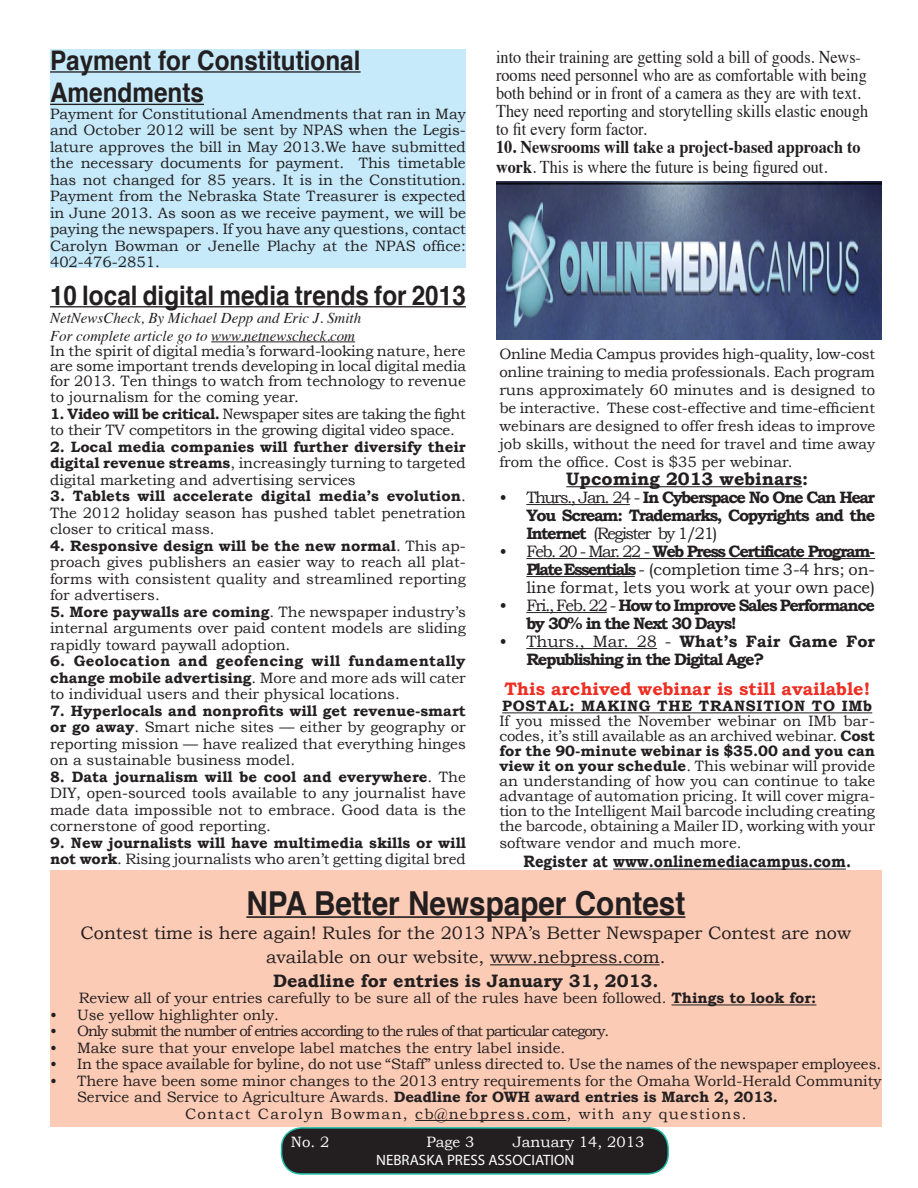
<style>
.page{position:relative;width:918px;height:1188px;background:#fff}
.page>*{position:absolute;margin:0;border:0;box-sizing:border-box;transform-origin:0 0}
.Bulletin_Header{font:700 33px "Helvetica";color:#231f20;scale:.9 1}
.Bulletin_Header-2{font:700 27px "Helvetica";color:#231f20;scale:.9 1}
.t1{font:18px/18px "Times";color:#231f20;scale:.9 1}
.Bulletin_Body{font:18px/24px "Bookman Old Style";color:#231f20;text-align:center}
.t2{font:700 18px/19.5px "Times";color:#231f20;scale:.9 1}
.Bulletin_Body-2{font:700 18px "Bookman Old Style";color:#231f20}
.Bulletin_Body-3{font:700 18px "Bookman Old Style";color:#ee2e22}
.Bulletin_Body-4{font:700 16.5px/18px "Bookman Old Style";letter-spacing:-.08em;color:#231f20}
.Bulletin_Body-5{font:16.5px/18px "Bookman Old Style";color:#231f20;text-align:justify}
.Bulletin_Body-6{font:700 16.5px "Bookman Old Style";color:#231f20;scale:.9 1}
.Bulletin_Body-7{font:15px/16.5px "Bookman Old Style";color:#231f20;text-align:justify}
.Bulletin_Body-8{font:15px/16.5px "Bookman Old Style";letter-spacing:-.02em;color:#231f20}
.Bulletin_Body-9{font:700 15px/16.5px "Bookman Old Style";color:#231f20}
.t3{font:italic 15px "Times";color:#231f20}
.Bulletin_Body-10{font:15px "Bookman Old Style";letter-spacing:-.07em;color:#231f20}
.Bulletin_Body-11{font:15px "Bookman Old Style";letter-spacing:.09em;color:#231f20}
.Bulletin_Body-12{font:700 15px "Bookman Old Style";letter-spacing:.05em;color:#231f20}
.t4{font:15px "Myriad Pro";color:#fff}
.Bulletin_Body-13{font:15px "Bookman Old Style";color:#fff}
.s1{font-weight:400}
.s2{font-weight:700}
</style>
<div class="page">
<div style="left:50px;top:50px;width:416px;height:218px;background:#c6eafa"></div>
<hr style="left:50px;top:71px;width:311px;height:2px;background:#231f20">
<hr style="left:50px;top:104px;width:154px;height:1px;background:#231f20">
<div style="left:282px;top:1128px;width:386px;height:46px;background:#231f20;border-radius:20px"></div>
<div style="left:281px;top:1127px;width:388px;height:48px;border:2px solid #1fbba3;border-radius:20px"></div>
<hr style="left:50px;top:306px;width:416px;height:1px;background:#231f20">
<hr style="left:211px;top:342px;width:144px;height:1px;background:#231f20">
<hr style="left:566px;top:486px;width:236px;height:1px;background:#231f20">
<hr style="left:526px;top:504px;width:104px;height:1px;background:#231f20">
<hr style="left:526px;top:558px;width:349px;height:1px;background:#231f20">
<hr style="left:526px;top:576px;width:109px;height:1px;background:#231f20">
<hr style="left:526px;top:612px;width:81px;height:1px;background:#231f20">
<hr style="left:526px;top:648px;width:131px;height:1px;background:#231f20">
<hr style="left:502px;top:712px;width:370px;height:1px;background:#231f20">
<hr style="left:613px;top:869px;width:233px;height:1px;background:#231f20">
<img style="left:496px;top:181px;width:386px;height:159px">
<div style="left:50px;top:870px;width:832px;height:257px;background:#fccbb5"></div>
<hr style="left:246px;top:916px;width:439px;height:2px;background:#231f20">
<hr style="left:490px;top:964px;width:170px;height:1px;background:#231f20">
<hr style="left:671px;top:1005px;width:145px;height:1px;background:#231f20">
<hr style="left:415px;top:1120px;width:151px;height:1px;background:#231f20">
<p class="Bulletin_Header-2" style="left:50px;top:39px;width:347px">Payment for Constitutional</p>
<p class="Bulletin_Header-2" style="left:50px;top:71px;width:173px">Amendments</p>
<p class="Bulletin_Body-7" style="left:50px;top:105px;width:417px">Payment for Constitutional Amendments that ran in May and October 2012 will be sent by NPAS when the Legis&shy;lature approves the bill in May 2013.We have submitted the necessary documents for payment. This timetable has not changed for 85 years. It is in the Constitution.<br>Payment from the Nebraska State Treasurer is expected in June 2013. As soon as we receive payment, we will be paying the newspapers. If you have any questions, contact Carolyn Bowman or Jenelle Plachy at the NPAS office:<br>402-476-2851.</p>
<p class="t1" style="left:496px;top:47px;width:415px">into their training are getting sold a bill of goods. News&shy;rooms need personnel who are as comfortable with being both behind or in front of a camera as they are with text.<br>They need reporting and storytelling skills elastic enough to fit every form factor.</p>
<p class="t2" style="left:496px;top:135px;width:406px">10. Newsrooms will take a project-based approach to work<span class="s1">. This is where the future is being figured out.</span></p>
<p class="Bulletin_Header-2" style="left:50px;top:273px;width:463px">10 local digital media trends for 2013</p>
<p class="t3" style="left:50px;top:305px;width:313px">NetNewsCheck, By Michael Depp and Eric J. Smith</p>
<p class="t3" style="left:50px;top:323px;width:307px">For complete article go to www.netnewscheck.com</p>
<p class="Bulletin_Body-7" style="left:50px;top:343px;width:417px;line-height:15px">In the spirit of digital media’s forward-looking nature, here are some important trends developing in local digital media for 2013. Ten things to watch from technology to revenue</p>
<p class="Bulletin_Body-7" style="left:50px;top:389px;width:250px">to journalism for the coming year.</p>
<p class="Bulletin_Body-8" style="left:50px;top:405px;width:417px"><span class="s2">1. Video will be critical.</span> Newspaper sites are taking the fight to their TV competitors in the growing digital video space.</p>
<p class="Bulletin_Body-7" style="left:50px;top:438px;width:417px"><span class="s2">2. Local media companies will further diversify their digital revenue streams</span>, increasingly turning to targeted digital marketing and advertising services</p>
<p class="Bulletin_Body-7" style="left:50px;top:488px;width:417px"><span class="s2">3. Tablets will accelerate digital media’s evolution</span>.<br>The 2012 holiday season has pushed tablet penetration closer to critical mass.</p>
<p class="Bulletin_Body-7" style="left:50px;top:537px;width:417px"><span class="s2">4. Responsive design will be the new normal</span>. This ap&shy;proach gives publishers an easier way to reach all plat&shy;forms with consistent quality and streamlined reporting for advertisers.</p>
<p class="Bulletin_Body-7" style="left:50px;top:603px;width:417px"><span class="s2">5. More paywalls are coming</span>. The newspaper industry’s internal arguments over paid content models are sliding rapidly toward paywall adoption.</p>
<p class="Bulletin_Body-7" style="left:50px;top:653px;width:417px"><span class="s2">6. Geolocation and geofencing will fundamentally change mobile advertising</span>. More and more ads will cater to individual users and their physical locations.</p>
<p class="Bulletin_Body-7" style="left:50px;top:702px;width:417px"><span class="s2">7. Hyperlocals and nonprofits will get revenue-smart or go away</span>. Smart niche sites — either by geography or reporting mission — have realized that everything hinges on a sustainable business model.</p>
<p class="Bulletin_Body-7" style="left:50px;top:768px;width:417px"><span class="s2">8. Data journalism will be cool and everywhere</span>. The DIY, open-sourced tools available to any journalist have made data impossible not to embrace. Good data is the cornerstone of good reporting.</p>
<p class="Bulletin_Body-9" style="left:50px;top:834px;width:417px">9. New journalists will have multimedia skills or will not work<span class="s1">. Rising journalists who aren’t getting digital bred</span></p>
<p class="Bulletin_Body-7" style="left:499px;top:344px;width:377px;line-height:18px">Online Media Campus provides high-quality, low-cost online training to media professionals. Each program runs approximately 60 minutes and is designed to be interactive. These cost-effective and time-efficient webinars are designed to offer fresh ideas to improve job skills, without the need for travel and time away from the office. Cost is $35 per webinar.</p>
<p class="Bulletin_Body-2" style="left:566px;top:468px;width:243px">Upcoming 2013 webinars:</p>
<p class="Bulletin_Body-4" style="left:526px;top:488px;width:350px;text-align:justify;text-indent:-27px"><span class="s1">• Thurs., Jan. 24 -</span> In Cyberspace No One Can Hear You Scream: Trademarks, Copyrights and the Internet <span class="s1">(Register by 1/21)</span></p>
<p class="Bulletin_Body-5" style="left:526px;top:542px;width:350px;text-indent:-27px">• Feb. 20 - Mar. 22 - <span class="s2">Web Press Certificate Program-Plate Essentials</span> - (completion time 3-4 hrs; on&shy;line format, lets you work at your own pace)</p>
<p class="Bulletin_Body-4" style="left:526px;top:596px;width:350px;text-indent:-27px"><span class="s1">• Fri., Feb. 22 -</span> How to Improve Sales Performance by 30% in the Next 30 Days!</p>
<p class="Bulletin_Body-4" style="left:526px;top:632px;width:350px;text-indent:-27px"><span class="s1">• Thurs., Mar. 28 -</span> What’s Fair Game For<br>Republishing in the Digital Age?</p>
<p class="Bulletin_Body-3" style="left:504px;top:678px;width:367px">This archived webinar is still available!</p>
<p class="Bulletin_Body-12" style="left:502px;top:697px;width:372px">POSTAL: MAKING THE TRANSITION TO IMb</p>
<p class="Bulletin_Body-7" style="left:499px;top:713px;width:377px;line-height:15px">If you missed the November webinar on IMb bar&shy;codes, it’s still available as an archived webinar. <span class="s2">Cost for the 90-minute webinar is $35.00 and you can view it on your schedule</span>. This webinar will provide an understanding of how you can continue to take advantage of automation pricing. It will cover migra&shy;tion to the Intelligent Mail barcode including creating the barcode, obtaining a Mailer ID, working with your</p>
<p class="Bulletin_Body-7" style="left:499px;top:834px;width:244px">software vendor and much more.</p>
<p class="Bulletin_Body-6" style="left:523px;top:851px;width:365px">Register at www.onlinemediacampus.com.</p>
<p class="Bulletin_Header" style="left:246px;top:876px;width:489px">NPA Better Newspaper Contest</p>
<p class="Bulletin_Body" style="left:81px;top:920px;width:772px">Contest time is here again! Rules for the 2013 NPA’s Better Newspaper Contest are now available on our website, www.nebpress.com.</p>
<p class="Bulletin_Body-2" style="left:273px;top:970px;width:387px">Deadline for entries is January 31, 2013.</p>
<p class="Bulletin_Body-7" style="left:79px;top:990px;width:739px">Review all of your entries carefully to be sure all of the rules have been followed. <span class="s2">Things to look for:</span></p>
<p class="Bulletin_Body-7" style="left:50px;top:1006px;width:230px">• Use yellow highlighter only.</p>
<p class="Bulletin_Body-10" style="left:50px;top:1022px;width:561px">• Only submit the number of entries according to the rules of that particular category.</p>
<p class="Bulletin_Body-7" style="left:50px;top:1039px;width:517px">• Make sure that your envelope label matches the entry label inside.</p>
<p class="Bulletin_Body-7" style="left:50px;top:1056px;width:833px">• In the space available for byline, do not use “Staff” unless directed to. Use the names of the newspaper employees.</p>
<p class="Bulletin_Body-7" style="left:77px;top:1072px;width:806px;text-indent:-27px">• There have been some minor changes to the 2013 entry requirements for the Omaha World-Herald Community<br>Service and Service to Agriculture Awards. <span class="s2">Deadline for OWH award entries is March 2, 2013.</span></p>
<p class="Bulletin_Body-11" style="left:185px;top:1105px;width:563px">Contact Carolyn Bowman, cb@nebpress.com, with any questions.</p>
<p class="Bulletin_Body-13" style="left:291px;top:1133px;width:40px">No. 2</p>
<p class="Bulletin_Body-13" style="left:427px;top:1133px;width:49px">Page 3</p>
<p class="Bulletin_Body-13" style="left:513px;top:1133px;width:133px">January 14, 2013</p>
<p class="t4" style="left:376px;top:1151px;width:200px">NEBRASKA PRESS ASSOCIATION</p>
</div>
